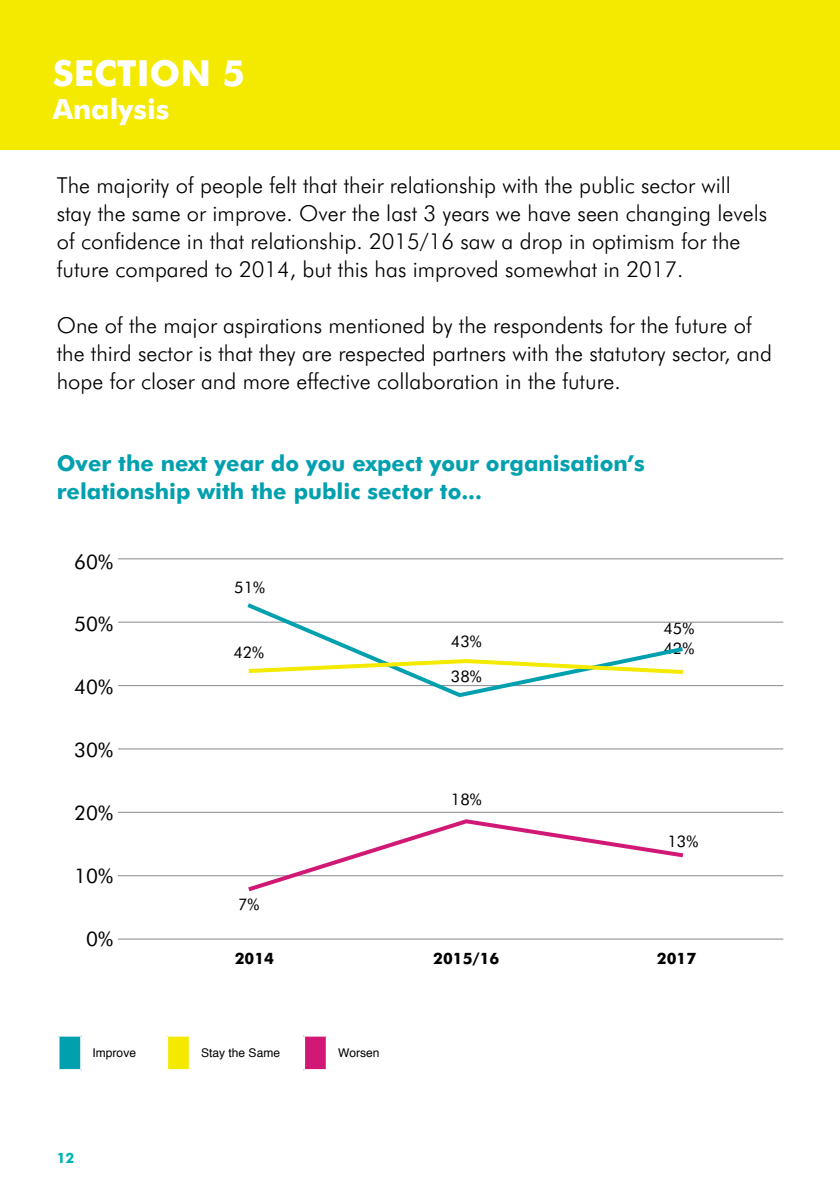
<style>
.page{position:relative;width:840px;height:1191px;background:#fff}
.page>*{position:absolute;margin:0;border:0;box-sizing:border-box;transform-origin:0 0}
.t1{font:700 36px "Futura BT";color:#fff}
.t2{font:700 28px "Futura BT";color:#fff}
.t3{font:300 22px/28px "Futura BT";color:#000}
.t4{font:700 22px/28px "Futura BT";color:#00a0af}
.t5{font:20.2px "Futura BT";color:#000}
.t6{font:16px/20px "Futura BT";color:#000}
.t7{font:700 15.8px "Futura BT";color:#000}
.t8{font:700 14.2px "Futura BT";color:#00b4b4}
.t9{font:12px "Helvetica";color:#000}
</style>
<div class="page">
<hr style="left:118px;top:621px;width:664px;height:2px;background:#939598">
<hr style="left:118px;top:685px;width:664px;height:1px;background:#939598">
<hr style="left:118px;top:748px;width:664px;height:1px;background:#939598">
<hr style="left:118px;top:811px;width:664px;height:2px;background:#939598">
<hr style="left:118px;top:875px;width:664px;height:1px;background:#939598">
<hr style="left:118px;top:938px;width:664px;height:1px;background:#939598">
<hr style="left:118px;top:558px;width:664px;height:1px;background:#939598">
<svg style="left:243px;top:603px;width:443px;height:95px"></svg>
<svg style="left:244px;top:657px;width:442px;height:19px"></svg>
<svg style="left:243px;top:819px;width:444px;height:73px"></svg>
<div style="left:58px;top:1035px;width:24px;height:35px;background:#00a0af"></div>
<div style="left:167px;top:1035px;width:23px;height:35px;background:#f3ea00"></div>
<div style="left:303px;top:1035px;width:24px;height:35px;background:#d11875"></div>
<hr style="left:165px;top:1036px;width:3px;height:33px;background:#fff">
<hr style="left:189px;top:1036px;width:2px;height:33px;background:#fff">
<hr style="left:303px;top:1033px;width:24px;height:3px;background:#fff">
<hr style="left:302px;top:1036px;width:3px;height:33px;background:#fff">
<hr style="left:325px;top:1036px;width:3px;height:33px;background:#fff">
<hr style="left:57px;top:1069px;width:25px;height:2px;background:#fff">
<hr style="left:167px;top:1069px;width:23px;height:2px;background:#fff">
<hr style="left:303px;top:1069px;width:24px;height:2px;background:#fff">
<hr style="left:57px;top:1033px;width:25px;height:3px;background:#fff">
<hr style="left:57px;top:1036px;width:2px;height:33px;background:#fff">
<hr style="left:80px;top:1036px;width:3px;height:33px;background:#fff">
<hr style="left:167px;top:1033px;width:23px;height:3px;background:#fff">
<div style="left:0;top:0;width:839px;height:150px;background:#f3ea00"></div>
<h1 class="t1" style="left:53px;top:51px;width:194px">SECTION 5</h1>
<p class="t2" style="left:53px;top:92px;width:118px">Analysis</p>
<p class="t3" style="left:57px;top:171px;width:711px">The majority of people felt that their relationship with the public sector will stay the same or improve. Over the last 3 years we have seen changing levels of confidence in that relationship. 2015/16 saw a drop in optimism for the future compared to 2014, but this has improved somewhat in 2017.</p>
<p class="t3" style="left:57px;top:311px;width:716px">One of the major aspirations mentioned by the respondents for the future of the third sector is that they are respected partners with the statutory sector, and hope for closer and more effective collaboration in the future.</p>
<p class="t4" style="left:57px;top:449px;width:589px">Over the next year do you expect your organisation’s relationship with the public sector to...</p>
<p class="t5" style="left:74px;top:549px;width:40px">60%</p>
<p class="t5" style="left:74px;top:612px;width:40px">50%</p>
<p class="t5" style="left:74px;top:675px;width:40px">40%</p>
<p class="t5" style="left:74px;top:737px;width:40px">30%</p>
<p class="t5" style="left:74px;top:800px;width:40px">20%</p>
<p class="t5" style="left:74px;top:863px;width:40px">10%</p>
<p class="t5" style="left:86px;top:926px;width:28px">0%</p>
<p class="t6" style="left:234px;top:577px;width:32px">51%</p>
<p class="t6" style="left:233px;top:642px;width:32px">42%</p>
<p class="t6" style="left:238px;top:894px;width:23px">7%</p>
<p class="t6" style="left:450px;top:624px;width:32px;line-height:35px">43%<br>38%</p>
<p class="t6" style="left:450px;top:789px;width:32px">18%</p>
<p class="t6" style="left:663px;top:618px;width:32px">45%<br>42%</p>
<p class="t6" style="left:667px;top:831px;width:32px">13%</p>
<p class="t7" style="left:234px;top:949px;width:41px">2014</p>
<p class="t7" style="left:433px;top:949px;width:68px">2015/16</p>
<p class="t7" style="left:656px;top:949px;width:41px">2017</p>
<p class="t9" style="left:93px;top:1044px;width:45px">Improve</p>
<p class="t9" style="left:201px;top:1044px;width:80px">Stay the Same</p>
<p class="t9" style="left:338px;top:1044px;width:43px">Worsen</p>
<p class="t8" style="left:57px;top:1148px;width:19px">12</p>
</div>
